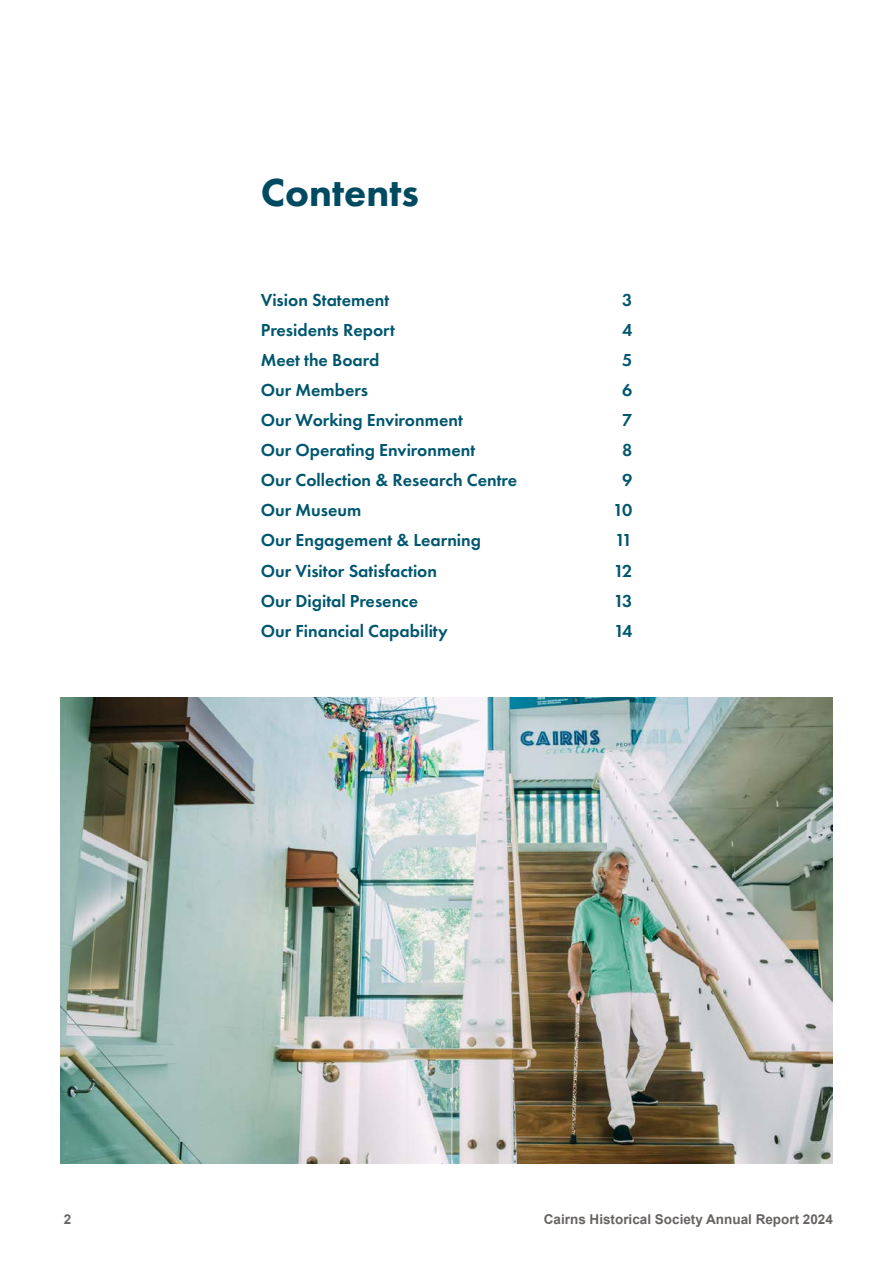
<style>
.page{position:relative;width:893px;height:1263px;background:#fff}
.page>*{position:absolute;margin:0;border:0;box-sizing:border-box;transform-origin:0 0}
.t1{font:800 40.5px "Futura PT";color:#004a61}
.t2{font:600 18px "Futura PT";color:#00566f}
.t3{font:700 13.5px "Arial";color:#686363}
</style>
<div class="page">
<img style="left:60px;top:698px;width:773px;height:465px">
<h1 class="t1" style="left:261px;top:167px;width:160px">Contents</h1>
<p class="t2" style="left:261px;top:288px;width:130px">Vision Statement</p>
<p class="t2" style="left:622px;top:288px;width:12px">3</p>
<p class="t2" style="left:261px;top:318px;width:136px">Presidents Report</p>
<p class="t2" style="left:622px;top:318px;width:12px">4</p>
<p class="t2" style="left:261px;top:349px;width:120px">Meet the Board</p>
<p class="t2" style="left:622px;top:349px;width:12px">5</p>
<p class="t2" style="left:261px;top:379px;width:109px">Our Members</p>
<p class="t2" style="left:622px;top:379px;width:12px">6</p>
<p class="t2" style="left:261px;top:409px;width:204px">Our Working Environment</p>
<p class="t2" style="left:622px;top:409px;width:12px">7</p>
<p class="t2" style="left:261px;top:439px;width:216px">Our Operating Environment</p>
<p class="t2" style="left:622px;top:439px;width:12px">8</p>
<p class="t2" style="left:261px;top:469px;width:258px">Our Collection &amp; Research Centre</p>
<p class="t2" style="left:622px;top:469px;width:12px">9</p>
<p class="t2" style="left:261px;top:499px;width:102px">Our Museum</p>
<p class="t2" style="left:613px;top:499px;width:21px">10</p>
<p class="t2" style="left:261px;top:529px;width:222px">Our Engagement &amp; Learning</p>
<p class="t2" style="left:615px;top:529px;width:19px">11</p>
<p class="t2" style="left:261px;top:559px;width:178px">Our Visitor Satisfaction</p>
<p class="t2" style="left:614px;top:559px;width:20px">12</p>
<p class="t2" style="left:261px;top:589px;width:159px">Our Digital Presence</p>
<p class="t2" style="left:614px;top:589px;width:20px">13</p>
<p class="t2" style="left:261px;top:619px;width:189px">Our Financial Capability</p>
<p class="t2" style="left:614px;top:619px;width:20px">14</p>
<p class="t3" style="left:64px;top:1210px;width:9px">2</p>
<p class="t3" style="left:544px;top:1210px;width:291px">Cairns Historical Society Annual Report 2024</p>
</div>
